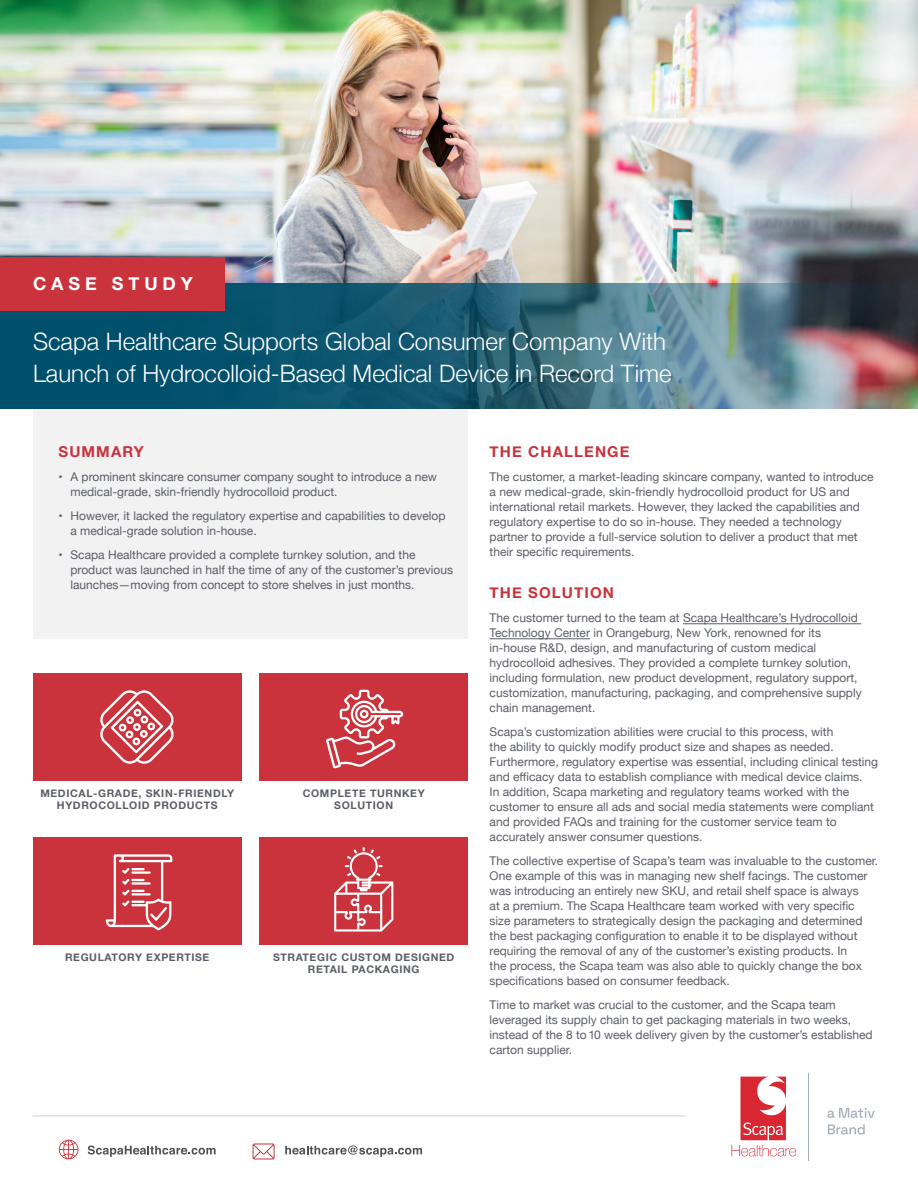
<style>
.page{position:relative;width:918px;height:1188px;background:#fff}
.page>*{position:absolute;margin:0;border:0;box-sizing:border-box;transform-origin:0 0}
.t1{font:300 24px/31.5px "Helvetica Neue";color:#fff}
.t2{font:700 18px "Helvetica Neue";letter-spacing:.275em;color:#fff}
.t3{font:700 15px "Helvetica Neue";letter-spacing:.075em;color:#ca333c}
.t4{font:12px/15px "Helvetica Neue";color:#5b5e67}
.t5{font:700 10.5px/12.6px "Helvetica Neue";letter-spacing:.06em;color:#5b5e67;text-align:center}
</style>
<div class="page">
<div style="left:33px;top:392px;width:435px;height:247px;background:#f2f2f3"></div>
<img style="left:0;top:0;width:918px;height:284px">
<svg style="left:0;top:284px;width:918px;height:125px;background:#356679"></svg>
<div style="left:0;top:257px;width:224px;height:53px;background:#ca333c"></div>
<hr style="left:683px;top:623px;width:178px;height:1px;background:#5b5e67">
<hr style="left:490px;top:638px;width:100px;height:1px;background:#5b5e67">
<svg style="left:88px;top:1145px;width:128px;height:12px"></svg>
<svg style="left:59px;top:1140px;width:19px;height:19px"></svg>
<svg style="left:285px;top:1145px;width:137px;height:12px"></svg>
<svg style="left:253px;top:1143px;width:22px;height:17px"></svg>
<div style="left:33px;top:674px;width:209px;height:107px;background:#ca333c"></div>
<div style="left:33px;top:837px;width:209px;height:107px;background:#ca333c"></div>
<div style="left:260px;top:674px;width:208px;height:107px;background:#ca333c"></div>
<div style="left:260px;top:837px;width:208px;height:107px;background:#ca333c"></div>
<svg style="left:732px;top:1077px;width:64px;height:79px"></svg>
<hr style="left:808px;top:1073px;width:1px;height:87px;background:#a4afb9">
<svg style="left:828px;top:1124px;width:37px;height:10px"></svg>
<svg style="left:827px;top:1108px;width:48px;height:10px"></svg>
<hr style="left:33px;top:1115px;width:652px;height:2px;background:#dedee1">
<svg style="left:106px;top:854px;width:66px;height:76px"></svg>
<svg style="left:334px;top:847px;width:59px;height:85px"></svg>
<svg style="left:326px;top:690px;width:77px;height:78px"></svg>
<svg style="left:100px;top:690px;width:74px;height:74px"></svg>
<h2 class="t2" style="left:33px;top:270px;width:161px">CASE STUDY</h2>
<h1 class="t1" style="left:33px;top:324px;width:640px">Scapa Healthcare Supports Global Consumer Company With<br>Launch of Hydrocolloid-Based Medical Device in Record Time</h1>
<p class="t3" style="left:58px;top:440px;width:87px">SUMMARY</p>
<p class="t4" style="left:70px;top:470px;width:368px;text-indent:-12px">• A prominent skincare consumer company sought to introduce a new medical-grade, skin-friendly hydrocolloid product.</p>
<p class="t4" style="left:70px;top:509px;width:377px;text-indent:-12px">• However, it lacked the regulatory expertise and capabilities to develop a medical-grade solution in-house.</p>
<p class="t4" style="left:70px;top:548px;width:384px;text-indent:-12px">• Scapa Healthcare provided a complete turnkey solution, and the product was launched in half the time of any of the customer’s previous launches—moving from concept to store shelves in just months.</p>
<p class="t5" style="left:40px;top:787px;width:195px">MEDICAL-GRADE, SKIN-FRIENDLY<br>HYDROCOLLOID PRODUCTS</p>
<p class="t5" style="left:303px;top:787px;width:124px">COMPLETE TURNKEY<br>SOLUTION</p>
<p class="t5" style="left:65px;top:951px;width:146px">REGULATORY EXPERTISE</p>
<p class="t5" style="left:273px;top:951px;width:183px">STRATEGIC CUSTOM DESIGNED<br>RETAIL PACKAGING</p>
<p class="t3" style="left:490px;top:440px;width:141px">THE CHALLENGE</p>
<p class="t4" style="left:490px;top:470px;width:386px">The customer, a market-leading skincare company, wanted to introduce a new medical-grade, skin-friendly hydrocolloid product for US and international retail markets. However, they lacked the capabilities and regulatory expertise to do so in-house. They needed a technology partner to provide a full-service solution to deliver a product that met their specific requirements.</p>
<p class="t3" style="left:490px;top:580px;width:126px">THE SOLUTION</p>
<p class="t4" style="left:490px;top:610px;width:374px">The customer turned to the team at Scapa Healthcare’s Hydrocolloid Technology Center in Orangeburg, New York, renowned for its in-house R&amp;D, design, and manufacturing of custom medical hydrocolloid adhesives. They provided a complete turnkey solution, including formulation, new product development, regulatory support, customization, manufacturing, packaging, and comprehensive supply chain management.</p>
<p class="t4" style="left:490px;top:724px;width:390px">Scapa’s customization abilities were crucial to this process, with<br>the ability to quickly modify product size and shapes as needed.<br>Furthermore, regulatory expertise was essential, including clinical testing and efficacy data to establish compliance with medical device claims.<br>In addition, Scapa marketing and regulatory teams worked with the customer to ensure all ads and social media statements were compliant and provided FAQs and training for the customer service team to accurately answer consumer questions.</p>
<p class="t4" style="left:490px;top:853px;width:390px">The collective expertise of Scapa’s team was invaluable to the customer.<br>One example of this was in managing new shelf facings. The customer was introducing an entirely new SKU, and retail shelf space is always<br>at a premium. The Scapa Healthcare team worked with very specific size parameters to strategically design the packaging and determined the best packaging configuration to enable it to be displayed without requiring the removal of any of the customer’s existing products. In<br>the process, the Scapa team was also able to quickly change the box specifications based on consumer feedback.</p>
<p class="t4" style="left:490px;top:997px;width:385px">Time to market was crucial to the customer, and the Scapa team leveraged its supply chain to get packaging materials in two weeks, instead of the 8 to 10 week delivery given by the customer’s established carton supplier.</p>
</div>
